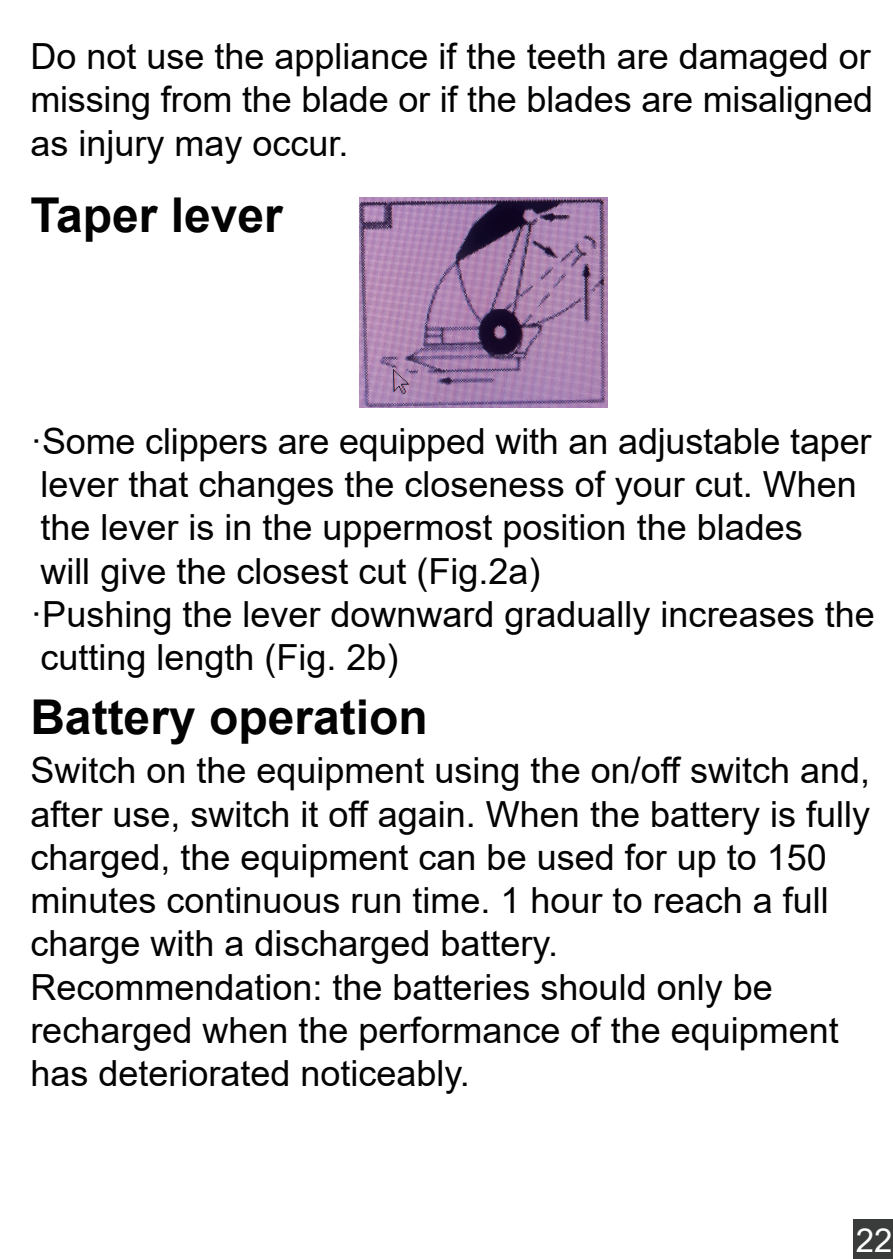
<style>
.page{position:relative;width:893px;height:1259px;background:#fff}
.page>*{position:absolute;margin:0;border:0;box-sizing:border-box;transform-origin:0 0}
.t1{font:700 48px "Arial";color:#030303}
.t2{font:36px/43.2px "Arial";color:#030303}
.t3{font:33px "Arial";color:#fff}
</style>
<div class="page">
<div style="left:854px;top:1220px;width:39px;height:39px;background:#3a3b3b"></div>
<img style="left:360px;top:198px;width:247px;height:209px">
<p class="t2" style="left:30px;top:35px;width:844px;text-align:justify">Do not use the appliance if the teeth are damaged or missing from the blade or if the blades are misaligned as injury may occur.</p>
<h1 class="t1" style="left:30px;top:181px;width:254px">Taper lever</h1>
<p class="t2" style="left:30px;top:419px;width:846px">·Some clippers are equipped with an adjustable taper lever that changes the closeness of your cut. When the lever is in the uppermost position the blades<br>will give the closest cut (Fig.2a)<br>·Pushing the lever downward gradually increases the cutting length (Fig. 2b)</p>
<h1 class="t1" style="left:30px;top:684px;width:399px">Battery operation</h1>
<p class="t2" style="left:30px;top:749px;width:841px">Switch on the equipment using the on/off switch and, after use, switch it off again. When the battery is fully charged, the equipment can be used for up to 150 minutes continuous run time. 1 hour to reach a full charge with a discharged battery.<br>Recommendation: the batteries should only be recharged when the performance of the equipment has deteriorated noticeably.</p>
<p class="t3" style="left:856px;top:1217px;width:38px">22</p>
</div>
